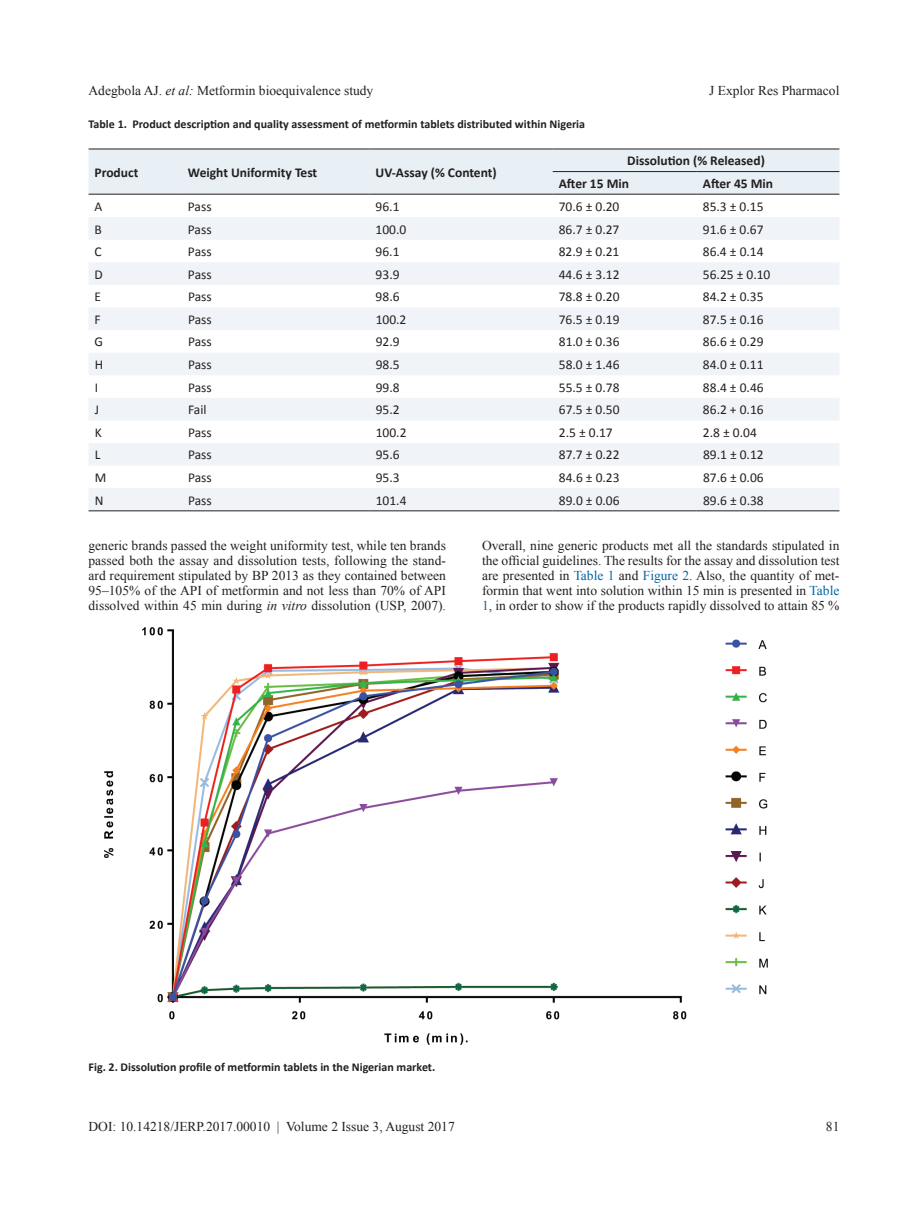
<style>
.page{position:relative;width:919px;height:1217px;background:#fff}
.page>*{position:absolute;margin:0;border:0;box-sizing:border-box;transform-origin:0 0}
.t1{font:13.5px/15px "Times New Roman";color:#231f20;text-align:justify}
.t2{font:13.5px "Calibri";color:#231f20}
.t3{font:700 13.5px/22.5px "Calibri";color:#231f20}
.t4{font:700 12px "Calibri";color:#231f20}
.s1{font-style:italic}
.s2{color:#0065a4}
</style>
<div class="page">
<div style="left:88px;top:149px;width:751px;height:45px;background:#e8f0f6"></div>
<svg style="left:89px;top:217px;width:750px;height:293px;fill:#f0f3f7"></svg>
<hr style="left:88px;top:194px;width:94px;height:1px;background:#231f20">
<hr style="left:182px;top:194px;width:187px;height:1px;background:#231f20">
<hr style="left:369px;top:194px;width:183px;height:1px;background:#231f20">
<hr style="left:88px;top:148px;width:94px;height:1px;background:#231f20">
<hr style="left:182px;top:148px;width:187px;height:1px;background:#231f20">
<hr style="left:369px;top:148px;width:183px;height:1px;background:#231f20">
<hr style="left:552px;top:148px;width:144px;height:1px;background:#231f20">
<hr style="left:696px;top:148px;width:143px;height:1px;background:#231f20">
<hr style="left:552px;top:171px;width:144px;height:1px;background:#231f20">
<hr style="left:552px;top:194px;width:144px;height:1px;background:#231f20">
<hr style="left:696px;top:171px;width:143px;height:1px;background:#231f20">
<hr style="left:696px;top:194px;width:143px;height:1px;background:#231f20">
<hr style="left:88px;top:510px;width:94px;height:1px;background:#231f20">
<hr style="left:182px;top:510px;width:187px;height:1px;background:#231f20">
<hr style="left:369px;top:510px;width:183px;height:1px;background:#231f20">
<hr style="left:552px;top:510px;width:144px;height:1px;background:#231f20">
<hr style="left:696px;top:510px;width:143px;height:1px;background:#231f20">
<img style="left:104px;top:627px;width:663px;height:416px">
<p class="t1" style="left:88px;top:83px;width:286px">Adegbola AJ. <span class="s1">et al:</span> Metformin bioequivalence study</p>
<p class="t1" style="left:709px;top:83px;width:132px">J Explor Res Pharmacol</p>
<p class="t4" style="left:88px;top:116px;width:498px">Table 1. Product description and quality assessment of metformin tablets distributed within Nigeria</p>
<p class="t3" style="left:94px;top:161px;width:45px">Product</p>
<p class="t3" style="left:188px;top:161px;width:131px">Weight Uniformity Test</p>
<p class="t3" style="left:375px;top:161px;width:123px">UV-Assay (% Content)</p>
<p class="t3" style="left:558px;top:149px;width:208px;text-indent:68px">Dissolution (% Released)<br>After 15 Min</p>
<p class="t3" style="left:702px;top:172px;width:72px">After 45 Min</p>
<p class="t2" style="left:95px;top:198px;width:9px">A</p>
<p class="t2" style="left:188px;top:198px;width:25px">Pass</p>
<p class="t2" style="left:375px;top:198px;width:25px">96.1</p>
<p class="t2" style="left:558px;top:198px;width:62px">70.6 ± 0.20</p>
<p class="t2" style="left:702px;top:198px;width:62px">85.3 ± 0.15</p>
<p class="t2" style="left:95px;top:220px;width:9px">B</p>
<p class="t2" style="left:188px;top:220px;width:25px">Pass</p>
<p class="t2" style="left:375px;top:220px;width:32px">100.0</p>
<p class="t2" style="left:558px;top:220px;width:62px">86.7 ± 0.27</p>
<p class="t2" style="left:702px;top:220px;width:62px">91.6 ± 0.67</p>
<p class="t2" style="left:95px;top:243px;width:9px">C</p>
<p class="t2" style="left:188px;top:243px;width:25px">Pass</p>
<p class="t2" style="left:375px;top:243px;width:25px">96.1</p>
<p class="t2" style="left:558px;top:243px;width:62px">82.9 ± 0.21</p>
<p class="t2" style="left:702px;top:243px;width:62px">86.4 ± 0.14</p>
<p class="t2" style="left:95px;top:265px;width:10px">D</p>
<p class="t2" style="left:188px;top:265px;width:25px">Pass</p>
<p class="t2" style="left:375px;top:265px;width:25px">93.9</p>
<p class="t2" style="left:558px;top:265px;width:62px">44.6 ± 3.12</p>
<p class="t2" style="left:702px;top:265px;width:69px">56.25 ± 0.10</p>
<p class="t2" style="left:95px;top:288px;width:8px">E</p>
<p class="t2" style="left:188px;top:288px;width:25px">Pass</p>
<p class="t2" style="left:375px;top:288px;width:25px">98.6</p>
<p class="t2" style="left:558px;top:288px;width:62px">78.8 ± 0.20</p>
<p class="t2" style="left:702px;top:288px;width:62px">84.2 ± 0.35</p>
<p class="t2" style="left:95px;top:311px;width:8px">F</p>
<p class="t2" style="left:188px;top:311px;width:25px">Pass</p>
<p class="t2" style="left:375px;top:311px;width:32px">100.2</p>
<p class="t2" style="left:558px;top:311px;width:62px">76.5 ± 0.19</p>
<p class="t2" style="left:702px;top:311px;width:62px">87.5 ± 0.16</p>
<p class="t2" style="left:95px;top:333px;width:10px">G</p>
<p class="t2" style="left:188px;top:333px;width:25px">Pass</p>
<p class="t2" style="left:375px;top:333px;width:25px">92.9</p>
<p class="t2" style="left:558px;top:333px;width:62px">81.0 ± 0.36</p>
<p class="t2" style="left:702px;top:333px;width:62px">86.6 ± 0.29</p>
<p class="t2" style="left:95px;top:356px;width:10px">H</p>
<p class="t2" style="left:188px;top:356px;width:25px">Pass</p>
<p class="t2" style="left:375px;top:356px;width:25px">98.5</p>
<p class="t2" style="left:558px;top:356px;width:62px">58.0 ± 1.46</p>
<p class="t2" style="left:702px;top:356px;width:62px">84.0 ± 0.11</p>
<p class="t2" style="left:95px;top:378px;width:5px">I</p>
<p class="t2" style="left:188px;top:378px;width:25px">Pass</p>
<p class="t2" style="left:375px;top:378px;width:25px">99.8</p>
<p class="t2" style="left:558px;top:378px;width:62px">55.5 ± 0.78</p>
<p class="t2" style="left:702px;top:378px;width:62px">88.4 ± 0.46</p>
<p class="t2" style="left:95px;top:401px;width:6px">J</p>
<p class="t2" style="left:188px;top:401px;width:20px">Fail</p>
<p class="t2" style="left:375px;top:401px;width:25px">95.2</p>
<p class="t2" style="left:558px;top:401px;width:62px">67.5 ± 0.50</p>
<p class="t2" style="left:702px;top:401px;width:62px">86.2 + 0.16</p>
<p class="t2" style="left:95px;top:423px;width:9px">K</p>
<p class="t2" style="left:188px;top:423px;width:25px">Pass</p>
<p class="t2" style="left:375px;top:423px;width:32px">100.2</p>
<p class="t2" style="left:558px;top:423px;width:55px">2.5 ± 0.17</p>
<p class="t2" style="left:702px;top:423px;width:55px">2.8 ± 0.04</p>
<p class="t2" style="left:95px;top:446px;width:7px">L</p>
<p class="t2" style="left:188px;top:446px;width:25px">Pass</p>
<p class="t2" style="left:375px;top:446px;width:25px">95.6</p>
<p class="t2" style="left:558px;top:446px;width:62px">87.7 ± 0.22</p>
<p class="t2" style="left:702px;top:446px;width:62px">89.1 ± 0.12</p>
<p class="t2" style="left:95px;top:469px;width:13px">M</p>
<p class="t2" style="left:188px;top:469px;width:25px">Pass</p>
<p class="t2" style="left:375px;top:469px;width:25px">95.3</p>
<p class="t2" style="left:558px;top:469px;width:62px">84.6 ± 0.23</p>
<p class="t2" style="left:702px;top:469px;width:62px">87.6 ± 0.06</p>
<p class="t2" style="left:95px;top:491px;width:10px">N</p>
<p class="t2" style="left:188px;top:491px;width:25px">Pass</p>
<p class="t2" style="left:375px;top:491px;width:32px">101.4</p>
<p class="t2" style="left:558px;top:491px;width:62px">89.0 ± 0.06</p>
<p class="t2" style="left:702px;top:491px;width:62px">89.6 ± 0.38</p>
<p class="t1" style="left:88px;top:537px;width:359px">generic brands passed the weight uniformity test, while ten brands passed both the assay and dissolution tests, following the stand&shy;ard requirement stipulated by BP 2013 as they contained between 95–105% of the API of metformin and not less than 70% of API dissolved within 45 min during <span class="s1">in vitro</span> dissolution (USP, 2007).</p>
<p class="t1" style="left:482px;top:537px;width:359px">Overall, nine generic products met all the standards stipulated in the official guidelines. The results for the assay and dissolution test are presented in <span class="s2">Table 1</span> and <span class="s2">Figure 2</span>. Also, the quantity of met&shy;formin that went into solution within 15 min is presented in <span class="s2">Table 1</span>, in order to show if the products rapidly dissolved to attain 85 %</p>
<p class="t4" style="left:88px;top:1059px;width:348px">Fig. 2. Dissolution profile of metformin tablets in the Nigerian market.</p>
<p class="t1" style="left:88px;top:1118px;width:367px">DOI: 10.14218/JERP.2017.00010 | Volume 2 Issue 3, August 2017</p>
<p class="t1" style="left:825px;top:1118px;width:15px">81</p>
</div>
